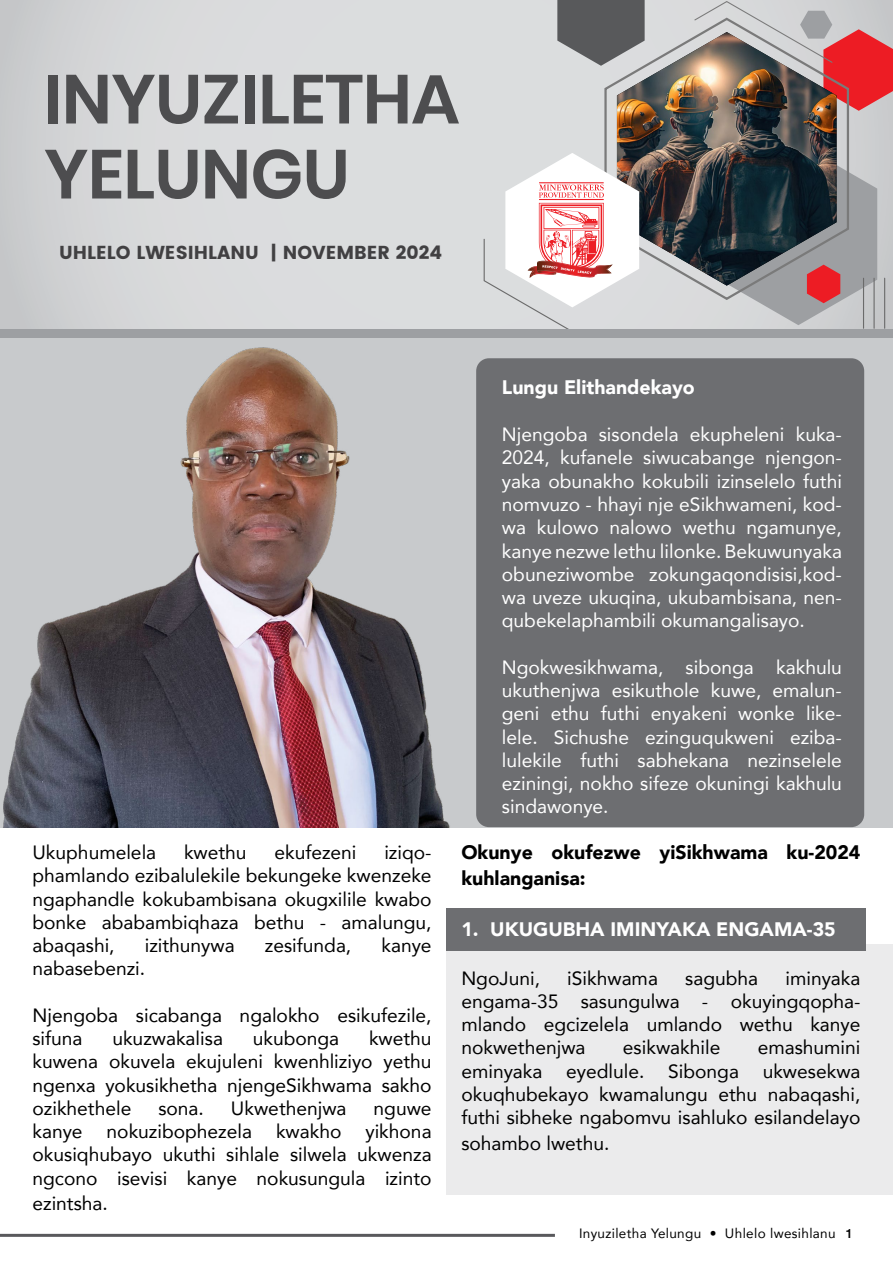
<style>
.page{position:relative;width:893px;height:1263px;background:#fff}
.page>*{position:absolute;margin:0;border:0;box-sizing:border-box;transform-origin:0 0}
.t1{font:600 69px/75px "Poppins";letter-spacing:-.01em;color:#4d4d4f}
.t2{font:900 19.5px "Avenir";color:#fff}
.t3{font:900 19.5px/25.5px "Avenir";color:#000}
.t4{font:19.2px/23.2px "Avenir";color:#000;text-align:justify}
.t5{font:19.2px/23.2px "Avenir";color:#fff;text-align:justify}
.t6{font:700 18.75px "Poppins";color:#414042}
.t7{font:13.5px "Avenir";letter-spacing:.025em;color:#000}
.s1{font-family:"Helvetica Neue";font-weight:500;font-size:12.75px}
</style>
<div class="page">
<div style="left:446px;top:944px;width:447px;height:251px;background:#ebebec"></div>
<div style="left:446px;top:909px;width:420px;height:42px;background:#6d6e71"></div>
<svg style="left:0;top:0;width:893px;height:330px;background:#d7d8da"></svg>
<svg style="left:602px;top:16px;width:248px;height:285px;background:#d0d1d2"></svg>
<svg style="left:719px;top:143px;width:158px;height:182px;background:#b2abae"></svg>
<svg style="left:693px;top:0;width:200px;height:111px;background:#d59094"></svg>
<svg style="left:557px;top:0;width:88px;height:66px;background:#6a6b6d"></svg>
<hr style="left:884px;top:278px;width:1px;height:50px;background:#6b6b6b">
<hr style="left:873px;top:278px;width:2px;height:50px;background:#6b6b6b">
<hr style="left:863px;top:278px;width:1px;height:50px;background:#6b6b6b">
<img style="left:617px;top:32px;width:219px;height:254px">
<svg style="left:483px;top:153px;width:156px;height:177px"></svg>
<div style="left:0;top:330px;width:893px;height:9px;background:#9d9fa2"></div>
<div style="left:0;top:338px;width:893px;height:489px;background:#c8cacc"></div>
<img style="left:3px;top:347px;width:482px;height:480px">
<div style="left:476px;top:358px;width:388px;height:469px;background:#6d6e71;border-radius:13px"></div>
<hr style="left:0;top:1234px;width:555px;height:3px;background:#59595c">
<h1 class="t1" style="left:44px;top:62px;width:417px">INYUZILETHA<br>YELUNGU</h1>
<p class="t6" style="left:59px;top:242px;width:384px">UHLELO LWESIHLANU | NOVEMBER 2024</p>
<p class="t4" style="left:32px;top:840px;width:125px">Ukuphumelela</p>
<p class="t4" style="left:184px;top:840px;width:64px">kwethu</p>
<p class="t4" style="left:274px;top:840px;width:84px">ekufezeni</p>
<p class="t4" style="left:32px;top:840px;width:401px;text-indent:352px">iziqo&shy;phamlando ezibalulekile bekungeke kwenzeke ngaphandle kokubambisana okugxilile kwabo bonke ababambiqhaza bethu - amalungu, abaqashi,</p>
<p class="t4" style="left:145px;top:933px;width:91px">izithunywa</p>
<p class="t4" style="left:265px;top:933px;width:88px">zesifunda,</p>
<p class="t4" style="left:381px;top:933px;width:52px">kanye</p>
<p class="t4" style="left:32px;top:956px;width:114px">nabasebenzi.</p>
<p class="t4" style="left:32px;top:1003px;width:401px">Njengoba sicabanga ngalokho esikufezile, sifuna</p>
<p class="t4" style="left:32px;top:1026px;width:401px;text-indent:336px">kwethu kuwena okuvela ekujuleni kwenhliziyo yethu ngenxa yokusikhetha njengeSikhwama sakho ozikhethele</p>
<p class="t4" style="left:112px;top:1026px;width:112px">ukuzwakalisa</p>
<p class="t4" style="left:253px;top:1026px;width:88px">ukubonga</p>
<p class="t4" style="left:158px;top:1096px;width:47px">sona.</p>
<p class="t4" style="left:231px;top:1096px;width:117px">Ukwethenjwa</p>
<p class="t4" style="left:32px;top:1096px;width:401px;text-indent:341px">nguwe kanye nokuzibophezela kwakho yikhona okusiqhubayo ukuthi sihlale silwela ukwenza ngcono isevisi kanye nokusungula izinto</p>
<p class="t4" style="left:32px;top:1191px;width:77px">ezintsha.</p>
<p class="t2" style="left:502px;top:370px;width:194px">Lungu Elithandekayo</p>
<p class="t5" style="left:502px;top:422px;width:342px">Njengoba sisondela ekupheleni kuka-2024, kufanele siwucabange njengon&shy;yaka obunakho kokubili izinselelo futhi nomvuzo - hhayi nje eSikhwameni, kod&shy;wa kulowo nalowo wethu ngamunye, kanye nezwe lethu lilonke. Bekuwunyaka obuneziwombe zokungaqondisisi,kod&shy;wa uveze ukuqina, ukubambisana, nen&shy;qubekelaphambili okumangalisayo.</p>
<p class="t5" style="left:502px;top:655px;width:342px">Ngokwesikhwama, sibonga kakhulu ukuthenjwa esikuthole kuwe, emalun&shy;geni ethu futhi enyakeni wonke like&shy;lele. Sichushe ezinguqukweni eziba&shy;lulekile futhi sabhekana nezinselele eziningi, nokho sifeze okuningi kakhulu sindawonye.</p>
<p class="t3" style="left:461px;top:839px;width:401px">Okunye okufezwe yiSikhwama ku-2024 kuhlanganisa:</p>
<p class="t2" style="left:461px;top:912px;width:376px">1. UKUGUBHA IMINYAKA ENGAMA-35</p>
<p class="t4" style="left:461px;top:966px;width:80px">NgoJuni,</p>
<p class="t4" style="left:567px;top:966px;width:92px">iSikhwama</p>
<p class="t4" style="left:685px;top:966px;width:74px">sagubha</p>
<p class="t4" style="left:461px;top:966px;width:401px;text-indent:324px">iminyaka engama-35 sasungulwa - okuyingqopha&shy;mlando egcizelela umlando wethu kanye nokwethenjwa</p>
<p class="t4" style="left:461px;top:1035px;width:401px;text-indent:296px">emashumini eminyaka eyedlule. Sibonga ukwesekwa okuqhubekayo kwamalungu ethu nabaqashi, futhi sibheke ngabomvu isahluko esilandelayo</p>
<p class="t4" style="left:461px;top:1131px;width:150px">sohambo lwethu.</p>
<p class="t4" style="left:623px;top:1035px;width:99px">esikwakhile</p>
<p class="t7" style="left:579px;top:1222px;width:275px">Inyuziletha Yelungu • Uhlelo lwesihlanu <span class="s1">1</span></p>
</div>
